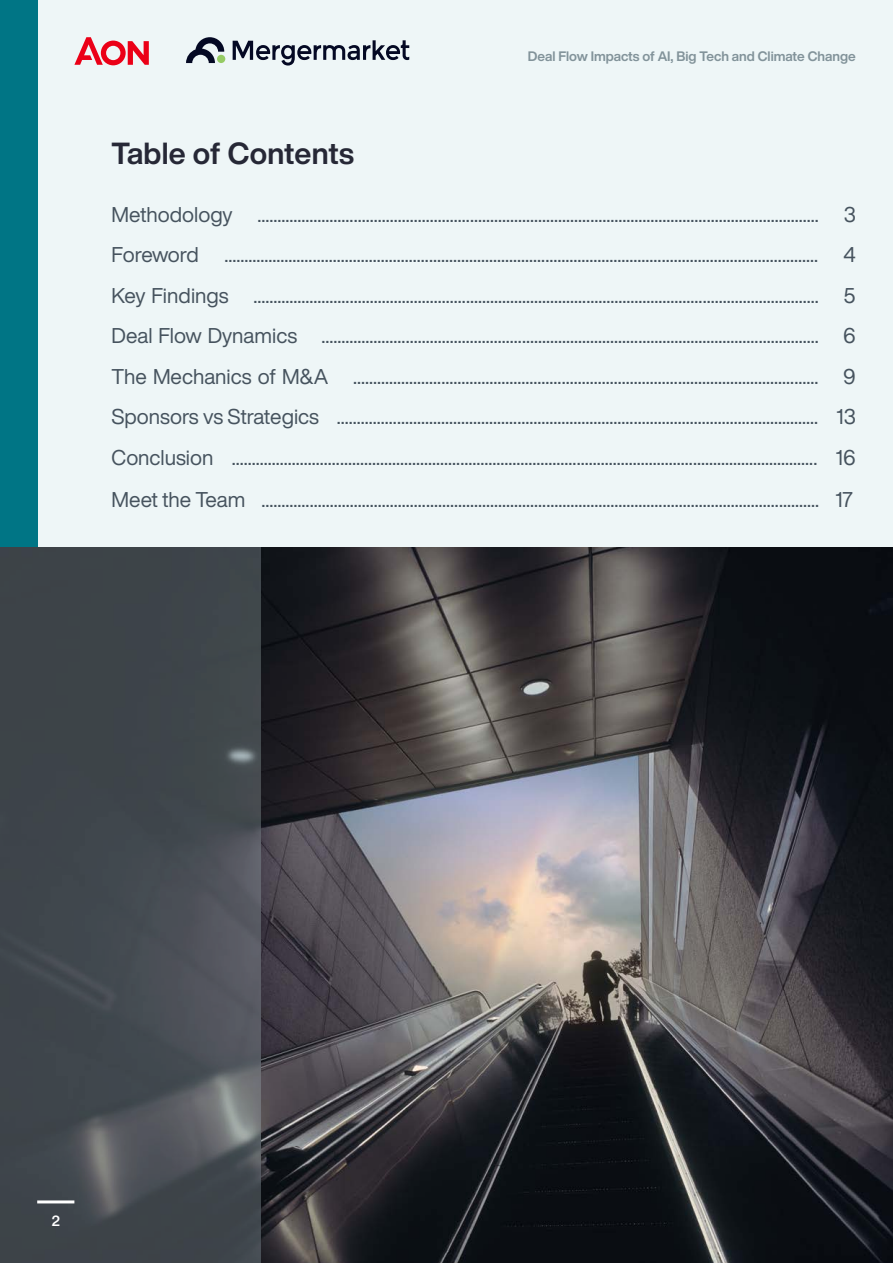
<style>
.page{position:relative;width:893px;height:1263px;background:#fff}
.page>*{position:absolute;margin:0;border:0;box-sizing:border-box;transform-origin:0 0}
.Headline_20pt{font:700 30px "Helvetica Now Display";letter-spacing:.01em;color:#262836}
.Body_Copy_9pt{font:21px "Helvetica Now Display";color:#46535e}
.Body_Copy_9pt-2{font:21px "Helvetica Now Display";letter-spacing:-.025em;color:#46535e}
.Page_number{font:500 14.55px "Helvetica Now Text";color:#fff}
.Introduction_text_20pt{font:700 13.5px "Helvetica Now Display";color:#82939a}
</style>
<div class="page">
<img style="left:260px;top:547px;width:633px;height:716px">
<svg style="left:0;top:547px;width:260px;height:716px;background:#444a4f"></svg>
<div style="left:37px;top:0;width:856px;height:547px;background:#eef6f7"></div>
<div style="left:0;top:0;width:37px;height:547px;background:#007585"></div>
<hr style="left:37px;top:1200px;width:37px;height:3px;background:#fff">
<div style="left:217px;top:55px;width:8px;height:8px;background:#95cb64;border-radius:50%"></div>
<svg style="left:186px;top:37px;width:38px;height:26px"></svg>
<svg style="left:233px;top:40px;width:176px;height:26px"></svg>
<svg style="left:74px;top:37px;width:75px;height:28px"></svg>
<p class="Headline_20pt" style="left:112px;top:133px;width:244px">Table of Contents</p>
<p class="Introduction_text_20pt" style="left:528px;top:47px;width:329px">Deal Flow Impacts of AI, Big Tech and Climate Change</p>
<p class="Body_Copy_9pt" style="left:112px;top:200px;width:746px">Methodology ............................................................................................................................................ 3</p>
<p class="Body_Copy_9pt-2" style="left:112px;top:241px;width:746px">Foreword .................................................................................................................................................... 4</p>
<p class="Body_Copy_9pt" style="left:112px;top:281px;width:746px">Key Findings ............................................................................................................................................. 5</p>
<p class="Body_Copy_9pt" style="left:112px;top:322px;width:746px">Deal Flow Dynamics ............................................................................................................................ 6</p>
<p class="Body_Copy_9pt" style="left:112px;top:362px;width:746px">The Mechanics of M&amp;A .................................................................................................................... 9</p>
<p class="Body_Copy_9pt" style="left:112px;top:403px;width:746px">Sponsors vs Strategics ........................................................................................................................ 13</p>
<p class="Body_Copy_9pt" style="left:112px;top:443px;width:746px">Conclusion .................................................................................................................................................. 16</p>
<p class="Body_Copy_9pt" style="left:112px;top:485px;width:743px">Meet the Team ........................................................................................................................................... 17</p>
<p class="Page_number" style="left:51px;top:1211px;width:11px">2</p>
</div>
